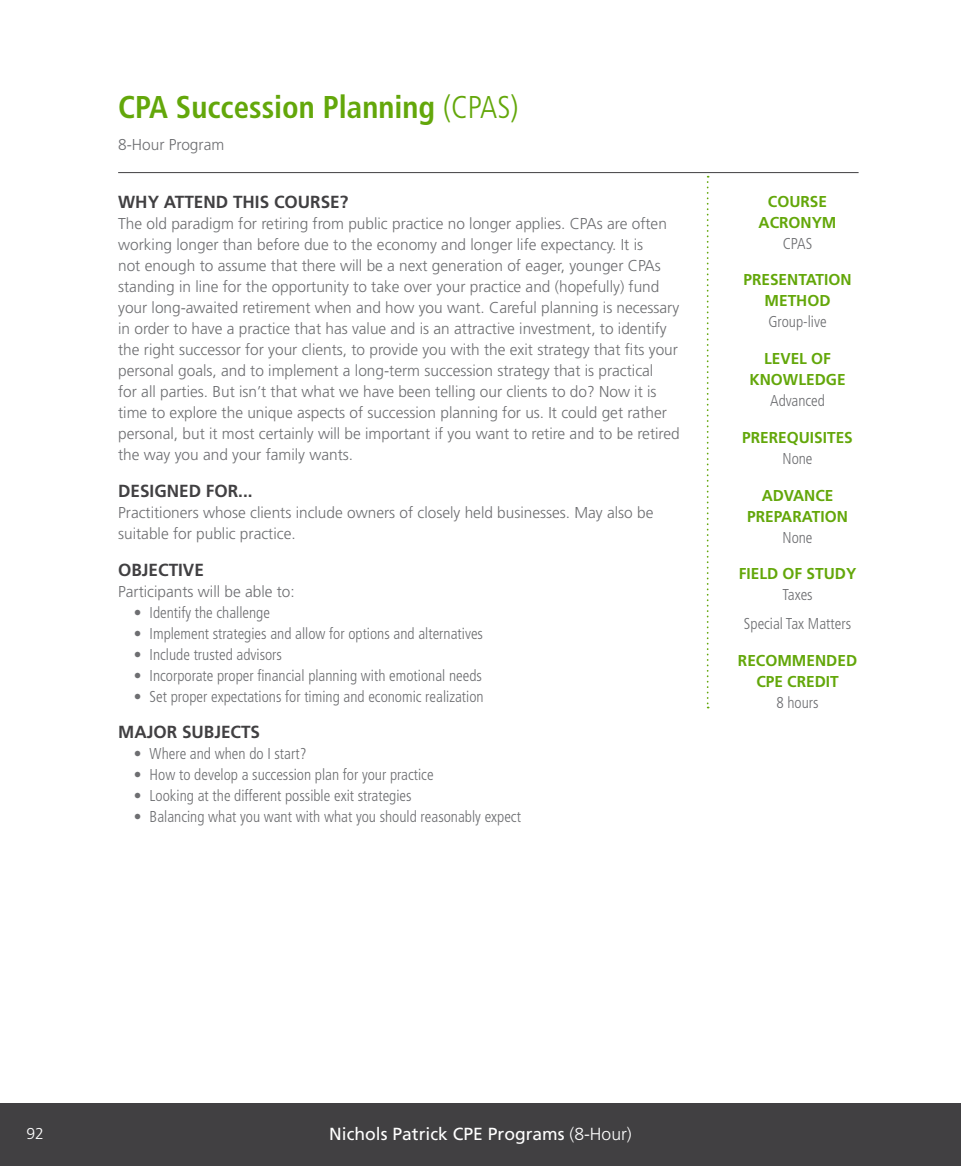
<style>
.page{position:relative;width:961px;height:1166px;background:#fff}
.page>*{position:absolute;margin:0;border:0;box-sizing:border-box;transform-origin:0 0}
.t1{font:700 condensed 31.5px "Frutiger LT Std";color:#63a70a}
.t2{font:700 17.5px "Frutiger LT Std";color:#414042}
.t3{font:17.5px "Frutiger LT Std";color:#fff}
.t4{font:300 15.75px/21px "Frutiger LT Std";color:#6d6e71}
.t5{font:300 condensed 15.75px/28.9px "Frutiger LT Std";color:#6d6e71;text-align:center}
.t6{font:700 15.75px/21px "Frutiger LT Std";color:#63a70a;text-align:center}
.t7{font:300 15.75px "Frutiger LT Std";color:#fff}
.s1{font-weight:300}
</style>
<div class="page">
<div style="left:0;top:1102px;width:961px;height:64px;background:#414042"></div>
<svg style="left:707px;top:176px;width:1px;height:532px"></svg>
<hr style="left:118px;top:172px;width:740px;height:1px;background:#414042">
<h1 class="t1" style="left:118px;top:89px;width:402px">CPA Succession Planning <span class="s1">(CPAS)</span></h1>
<p class="t4" style="left:118px;top:134px;width:108px">8-Hour Program</p>
<p class="t2" style="left:118px;top:191px;width:232px">WHY ATTEND THIS COURSE?</p>
<p class="t4" style="left:118px;top:213px;width:563px">The old paradigm for retiring from public practice no longer applies. CPAs are often working longer than before due to the economy and longer life expectancy. It is<br>not enough to assume that there will be a next generation of eager, younger CPAs standing in line for the opportunity to take over your practice and (hopefully) fund your long-awaited retirement when and how you want. Careful planning is necessary in order to have a practice that has value and is an attractive investment, to identify the right successor for your clients, to provide you with the exit strategy that fits your personal goals, and to implement a long-term succession strategy that is practical<br>for all parties. But isn’t that what we have been telling our clients to do? Now it is time to explore the unique aspects of succession planning for us. It could get rather personal, but it most certainly will be important if you want to retire and to be retired the way you and your family wants.</p>
<p class="t2" style="left:118px;top:480px;width:136px">DESIGNED FOR...</p>
<p class="t4" style="left:118px;top:502px;width:537px">Practitioners whose clients include owners of closely held businesses. May also be suitable for public practice.</p>
<p class="t2" style="left:118px;top:559px;width:87px">OBJECTIVE</p>
<p class="t4" style="left:118px;top:581px;width:178px">Participants will be able to:</p>
<p class="t5" style="left:134px;top:598px;width:138px">• Identify the challenge</p>
<p class="t5" style="left:134px;top:619px;width:351px">• Implement strategies and allow for options and alternatives</p>
<p class="t5" style="left:134px;top:640px;width:150px">• Include trusted advisors</p>
<p class="t5" style="left:134px;top:661px;width:349px">• Incorporate proper financial planning with emotional needs</p>
<p class="t5" style="left:134px;top:682px;width:351px">• Set proper expectations for timing and economic realization</p>
<p class="t2" style="left:118px;top:722px;width:143px">MAJOR SUBJECTS</p>
<p class="t5" style="left:134px;top:739px;width:174px">• Where and when do I start?</p>
<p class="t5" style="left:134px;top:760px;width:301px">• How to develop a succession plan for your practice</p>
<p class="t5" style="left:134px;top:781px;width:279px">• Looking at the different possible exit strategies</p>
<p class="t5" style="left:134px;top:802px;width:388px">• Balancing what you want with what you should reasonably expect</p>
<p class="t6" style="left:758px;top:191px;width:80px">COURSE<br>ACRONYM</p>
<p class="t5" style="left:782px;top:229px;width:31px">CPAS</p>
<p class="t6" style="left:743px;top:269px;width:110px">PRESENTATION<br>METHOD</p>
<p class="t5" style="left:768px;top:308px;width:60px">Group-live</p>
<p class="t6" style="left:749px;top:348px;width:98px">LEVEL OF<br>KNOWLEDGE</p>
<p class="t5" style="left:770px;top:386px;width:56px">Advanced</p>
<p class="t6" style="left:742px;top:427px;width:112px">PREREQUISITES</p>
<p class="t5" style="left:782px;top:444px;width:32px">None</p>
<p class="t6" style="left:747px;top:485px;width:102px">ADVANCE<br>PREPARATION</p>
<p class="t5" style="left:782px;top:523px;width:32px">None</p>
<p class="t6" style="left:739px;top:563px;width:119px">FIELD OF STUDY</p>
<p class="t5" style="left:744px;top:581px;width:109px">Taxes<br>Special Tax Matters</p>
<p class="t6" style="left:738px;top:650px;width:121px">RECOMMENDED<br>CPE CREDIT</p>
<p class="t5" style="left:776px;top:688px;width:44px">8 hours</p>
<p class="t7" style="left:26px;top:1125px;width:19px">92</p>
<p class="t3" style="left:329px;top:1124px;width:304px">Nichols Patrick CPE Programs <span class="s1">(8-Hour)</span></p>
</div>
